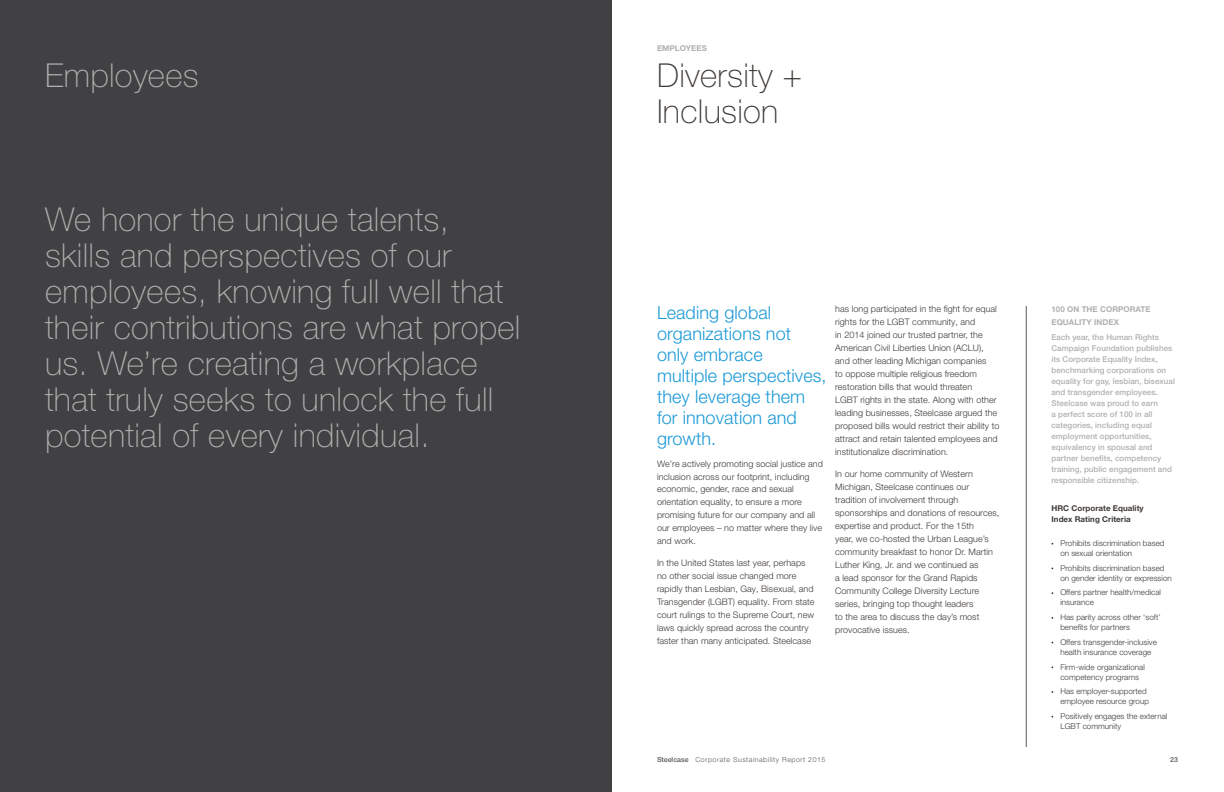
<style>
.page{position:relative;width:1224px;height:792px;background:#fff}
.page>*{position:absolute;margin:0;border:0;box-sizing:border-box;transform-origin:0 0}
.t1{font:100 33px/36px "Helvetica Neue LT Pro";letter-spacing:.01em;color:#b1b0b0}
.t2{font:100 33px/36px "Helvetica Neue LT Pro";letter-spacing:.01em;color:#3e3935}
.t3{font:300 18px/21px "Helvetica Neue LT Pro";letter-spacing:.005em;color:#1c9ad6}
.t4{font:300 9px/13px "Helvetica Neue LT Pro";letter-spacing:.005em;color:#3e3935}
.t5{font:300 8px/10px "Helvetica Neue LT Pro";letter-spacing:.005em;color:#3e3935}
.t6{font:500 8px/11px "Helvetica Neue LT Pro";letter-spacing:.005em;color:#b1b0b0}
.t7{font:700 8px/13px "Helvetica Neue LT Pro";letter-spacing:.005em;color:#b1b0b0}
.t8{font:700 8px/11px "Helvetica Neue LT Pro";letter-spacing:.005em;color:#3e3935}
.t9{font:300 7px "Helvetica Neue LT Pro";letter-spacing:.075em;color:#5c5956}
.t10{font:500 7px "Helvetica Neue LT Pro";color:#5c5956}
.s1{font-weight:500}
</style>
<div class="page">
<hr style="left:1026px;top:306px;width:1px;height:441px;background:#5c5956">
<div style="left:0;top:0;width:612px;height:792px;background:#414042"></div>
<h1 class="t1" style="left:45px;top:56px;width:155px">Employees</h1>
<h1 class="t1" style="left:45px;top:200px;width:477px">We honor the unique talents, skills and perspectives of our employees, knowing full well that their contributions are what propel us. We’re creating a workplace that truly seeks to unlock the full potential of every individual.</h1>
<p class="t7" style="left:657px;top:41px;width:51px">EMPLOYEES</p>
<h1 class="t2" style="left:657px;top:57px;width:147px">Diversity +<br>Inclusion</h1>
<h2 class="t3" style="left:657px;top:302px;width:171px">Leading global organizations not only embrace multiple perspectives, they leverage them for innovation and growth.</h2>
<p class="t4" style="left:835px;top:303px;width:166px">has long participated in the fight for equal rights for the LGBT community, and<br>in 2014 joined our trusted partner, the American Civil Liberties Union (ACLU), and other leading Michigan companies<br>to oppose multiple religious freedom restoration bills that would threaten<br>LGBT rights in the state. Along with other leading businesses, Steelcase argued the proposed bills would restrict their ability to attract and retain talented employees and institutionalize discrimination.</p>
<p class="t4" style="left:835px;top:467px;width:166px">In our home community of Western Michigan, Steelcase continues our tradition of involvement through sponsorships and donations of resources, expertise and product. For the 15th<br>year, we co-hosted the Urban League’s community breakfast to honor Dr. Martin Luther King, Jr. and we continued as<br>a lead sponsor for the Grand Rapids Community College Diversity Lecture series, bringing top thought leaders<br>to the area to discuss the day’s most provocative issues.</p>
<p class="t4" style="left:657px;top:457px;width:167px">We’re actively promoting social justice and inclusion across our footprint, including economic, gender, race and sexual orientation equality, to ensure a more promising future for our company and all our employees – no matter where they live and work.</p>
<p class="t4" style="left:657px;top:557px;width:159px">In the United States last year, perhaps no other social issue changed more rapidly than Lesbian, Gay, Bisexual, and Transgender (LGBT) equality. From state court rulings to the Supreme Court, new laws quickly spread across the country faster than many anticipated. Steelcase</p>
<p class="t7" style="left:1051px;top:302px;width:101px">100 ON THE CORPORATE<br>EQUALITY INDEX</p>
<p class="t6" style="left:1051px;top:332px;width:125px">Each year, the Human Rights<br>Campaign Foundation publishes its Corporate Equality Index, benchmarking corporations on equality for gay, lesbian, bisexual and transgender employees.<br>Steelcase was proud to earn<br>a perfect score of 100 in all categories, including equal employment opportunities, equivalency in spousal and partner benefits, competency training, public engagement and responsible citizenship.</p>
<p class="t8" style="left:1052px;top:503px;width:94px">HRC Corporate Equality<br>Index Rating Criteria</p>
<p class="t5" style="left:1060px;top:538px;width:106px">Prohibits discrimination based on sexual orientation</p>
<p class="t5" style="left:1060px;top:563px;width:113px">Prohibits discrimination based on gender identity or expression</p>
<p class="t5" style="left:1060px;top:587px;width:102px">Offers partner health/medical insurance</p>
<p class="t5" style="left:1060px;top:612px;width:102px">Has parity across other ‘soft’ benefits for partners</p>
<p class="t5" style="left:1060px;top:637px;width:98px">Offers transgender-inclusive health insurance coverage</p>
<p class="t5" style="left:1060px;top:662px;width:86px">Firm-wide organizational competency programs</p>
<p class="t5" style="left:1060px;top:686px;width:90px">Has employer-supported employee resource group</p>
<p class="t5" style="left:1060px;top:711px;width:108px">Positively engages the external<br>LGBT community</p>
<p class="t9" style="left:657px;top:755px;width:170px"><span class="s1">Steelcase</span> Corporate Sustainability Report 2015</p>
<p class="t10" style="left:1170px;top:755px;width:9px">23</p>
</div>
